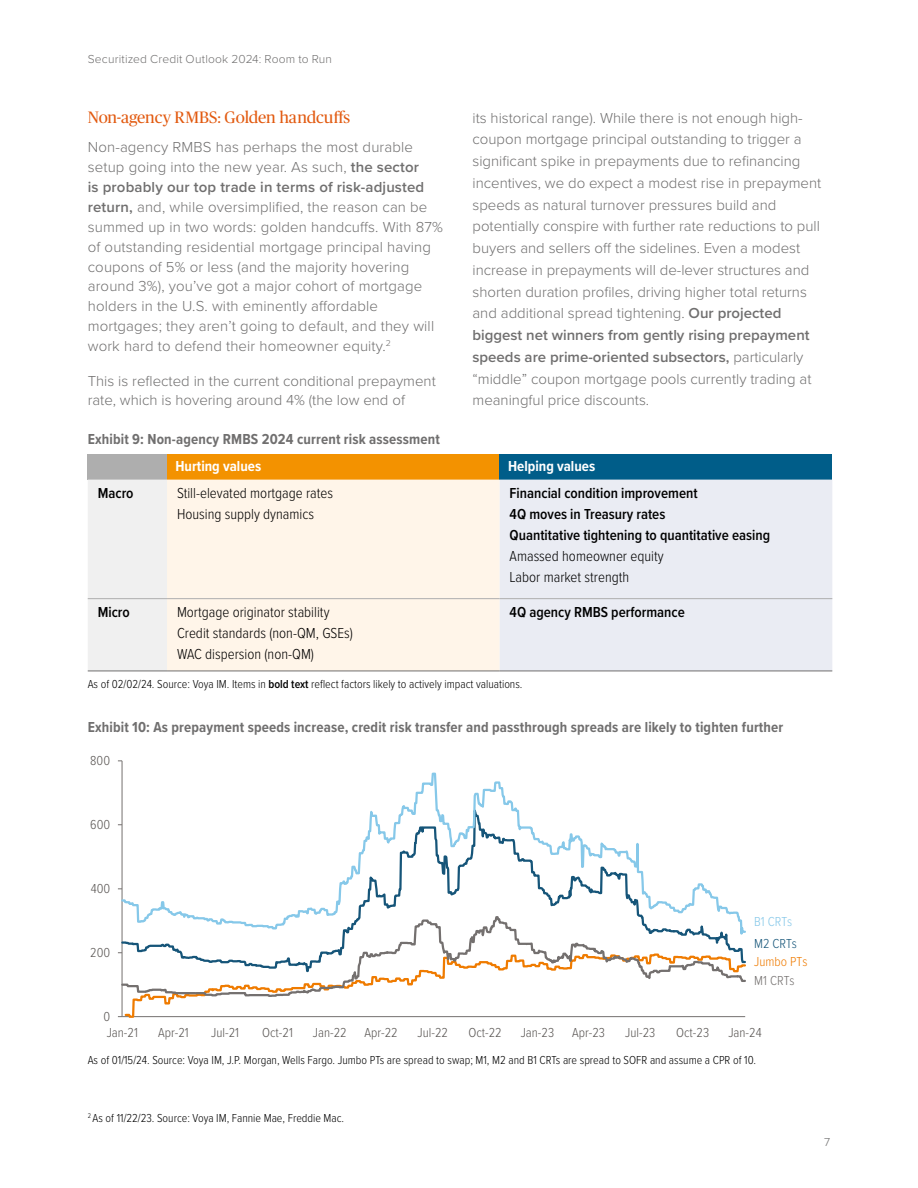
<style>
.page{position:relative;width:918px;height:1188px;background:#fff}
.page>*{position:absolute;margin:0;border:0;box-sizing:border-box;transform-origin:0 0}
.t1{font:16.5px "Publico Headline";letter-spacing:-.01em;color:#e25a10}
.t2{font:300 15px/21.8px "Proxima Nova";color:#706f6f}
.t3{font:300 15px/21px "Proxima Nova Cond";color:#000}
.t4{font:700 15px "Proxima Nova Cond";letter-spacing:.01em;color:#706f6f}
.t5{font:600 15px/21px "Proxima Nova Cond";color:#000}
.t6{font:700 15px "Proxima Nova Cond";color:#fff}
.t7{font:300 13.5px "Proxima Nova Cond";color:#595553}
.t8{font:300 13.5px "Proxima Nova Cond";color:#ef7b00}
.t9{font:300 13.5px "Proxima Nova Cond";color:#74706f}
.t10{font:300 13.5px "Proxima Nova Cond";color:#165579}
.t11{font:300 13.5px "Proxima Nova Cond";color:#86c8e9}
.t12{font:300 12px "Proxima Nova Cond";color:#000}
.t13{font:300 12px "Proxima Nova";letter-spacing:.015em;color:#706f6f}
.s1{font-weight:600}
</style>
<div class="page">
<div style="left:88px;top:454px;width:79px;height:26px;background:#aeaeae"></div>
<div style="left:167px;top:454px;width:333px;height:26px;background:#f39200"></div>
<div style="left:500px;top:454px;width:332px;height:26px;background:#005d89"></div>
<div style="left:88px;top:480px;width:79px;height:191px;background:#f0f0f0"></div>
<div style="left:167px;top:480px;width:333px;height:191px;background:#fff5e9"></div>
<div style="left:500px;top:480px;width:332px;height:191px;background:#eaecf3"></div>
<hr style="left:88px;top:598px;width:79px;height:1px;background:#aeaeae">
<hr style="left:167px;top:598px;width:333px;height:1px;background:#aeaeae">
<hr style="left:500px;top:598px;width:332px;height:1px;background:#aeaeae">
<hr style="left:88px;top:671px;width:79px;height:1px;background:#706f6f">
<hr style="left:167px;top:671px;width:333px;height:1px;background:#706f6f">
<hr style="left:500px;top:671px;width:332px;height:1px;background:#706f6f">
<svg style="left:118px;top:952px;width:628px;height:66px"></svg>
<svg style="left:122px;top:973px;width:624px;height:25px"></svg>
<svg style="left:122px;top:966px;width:624px;height:7px"></svg>
<svg style="left:122px;top:761px;width:624px;height:205px"></svg>
<p class="t13" style="left:88px;top:50px;width:246px">Securitized Credit Outlook 2024: Room to Run</p>
<p class="t1" style="left:88px;top:105px;width:264px">Non-agency RMBS: Golden handcuffs</p>
<p class="t2" style="left:88px;top:137px;width:357px;line-height:19.8px">Non-agency RMBS has perhaps the most durable setup going into the new year. As such, <span class="s1">the sector<br>is probably our top trade in terms of risk-adjusted return,</span> and, while oversimplified, the reason can be summed up in two words: golden handcuffs. With 87% of outstanding residential mortgage principal having coupons of 5% or less (and the majority hovering around 3%), you’ve got a major cohort of mortgage holders in the U.S. with eminently affordable mortgages; they aren’t going to default, and they will work hard to defend their homeowner equity.<sup>2</sup></p>
<p class="t2" style="left:88px;top:370px;width:350px;line-height:19.8px">This is reflected in the current conditional prepayment rate, which is hovering around 4% (the low end of</p>
<p class="t2" style="left:472px;top:106px;width:350px">its historical range). While there is not enough high&shy;coupon mortgage principal outstanding to trigger a significant spike in prepayments due to refinancing incentives, we do expect a modest rise in prepayment speeds as natural turnover pressures build and potentially conspire with further rate reductions to pull buyers and sellers off the sidelines. Even a modest increase in prepayments will de-lever structures and shorten duration profiles, driving higher total returns and additional spread tightening. <span class="s1">Our projected biggest net winners from gently rising prepayment speeds are prime-oriented subsectors,</span> particularly “middle” coupon mortgage pools currently trading at meaningful price discounts.</p>
<p class="t4" style="left:88px;top:428px;width:354px">Exhibit 9: Non-agency RMBS 2024 current risk assessment</p>
<p class="t6" style="left:176px;top:455px;width:87px">Hurting values</p>
<p class="t6" style="left:508px;top:455px;width:89px">Helping values</p>
<p class="t5" style="left:98px;top:482px;width:37px">Macro</p>
<p class="t3" style="left:177px;top:482px;width:158px">Still-elevated mortgage rates<br>Housing supply dynamics</p>
<p class="t5" style="left:510px;top:482px;width:262px">Financial condition improvement<br>4Q moves in Treasury rates<br>Quantitative tightening to quantitative easing</p>
<p class="t3" style="left:510px;top:545px;width:155px">Amassed homeowner equity<br>Labor market strength</p>
<p class="t5" style="left:98px;top:601px;width:34px">Micro</p>
<p class="t3" style="left:177px;top:601px;width:178px">Mortgage originator stability<br>Credit standards (non-QM, GSEs)<br>WAC dispersion (non-QM)</p>
<p class="t5" style="left:510px;top:601px;width:177px">4Q agency RMBS performance</p>
<p class="t12" style="left:88px;top:675px;width:436px">As of 02/02/24. Source: Voya IM. Items in <span class="s1">bold text</span> reflect factors likely to actively impact valuations.</p>
<p class="t4" style="left:88px;top:716px;width:697px">Exhibit 10: As prepayment speeds increase, credit risk transfer and passthrough spreads are likely to tighten further</p>
<p class="t7" style="left:90px;top:751px;width:21px">800</p>
<p class="t7" style="left:90px;top:815px;width:22px">600</p>
<p class="t7" style="left:91px;top:879px;width:21px">400</p>
<p class="t7" style="left:90px;top:937px;width:21px">200</p>
<p class="t7" style="left:90px;top:943px;width:21px">200</p>
<p class="t7" style="left:103px;top:1007px;width:8px">0</p>
<p class="t11" style="left:754px;top:912px;width:40px">B1 CRTs</p>
<p class="t10" style="left:754px;top:934px;width:44px">M2 CRTs</p>
<p class="t8" style="left:754px;top:951px;width:55px">Jumbo PTs</p>
<p class="t9" style="left:754px;top:971px;width:42px">M1 CRTs</p>
<p class="t7" style="left:107px;top:1023px;width:33px">Jan-21</p>
<p class="t7" style="left:158px;top:1023px;width:32px">Apr-21</p>
<p class="t7" style="left:211px;top:1023px;width:29px">Jul-21</p>
<p class="t7" style="left:262px;top:1023px;width:32px">Oct-21</p>
<p class="t7" style="left:313px;top:1023px;width:35px">Jan-22</p>
<p class="t7" style="left:364px;top:1023px;width:35px">Apr-22</p>
<p class="t7" style="left:418px;top:1023px;width:32px">Jul-22</p>
<p class="t7" style="left:468px;top:1023px;width:35px">Oct-22</p>
<p class="t7" style="left:521px;top:1023px;width:35px">Jan-23</p>
<p class="t7" style="left:572px;top:1023px;width:34px">Apr-23</p>
<p class="t7" style="left:625px;top:1023px;width:32px">Jul-23</p>
<p class="t7" style="left:676px;top:1023px;width:34px">Oct-23</p>
<p class="t7" style="left:728px;top:1023px;width:35px">Jan-24</p>
<p class="t12" style="left:88px;top:1051px;width:670px">As of 01/15/24. Source: Voya IM, J.P. Morgan, Wells Fargo. Jumbo PTs are spread to swap; M1, M2 and B1 CRTs are spread to SOFR and assume a CPR of 10.</p>
<p class="t12" style="left:88px;top:1109px;width:258px"><sup>2</sup> As of 11/22/23. Source: Voya IM, Fannie Mae, Freddie Mac.</p>
<p class="t13" style="left:824px;top:1133px;width:8px">7</p>
</div>
